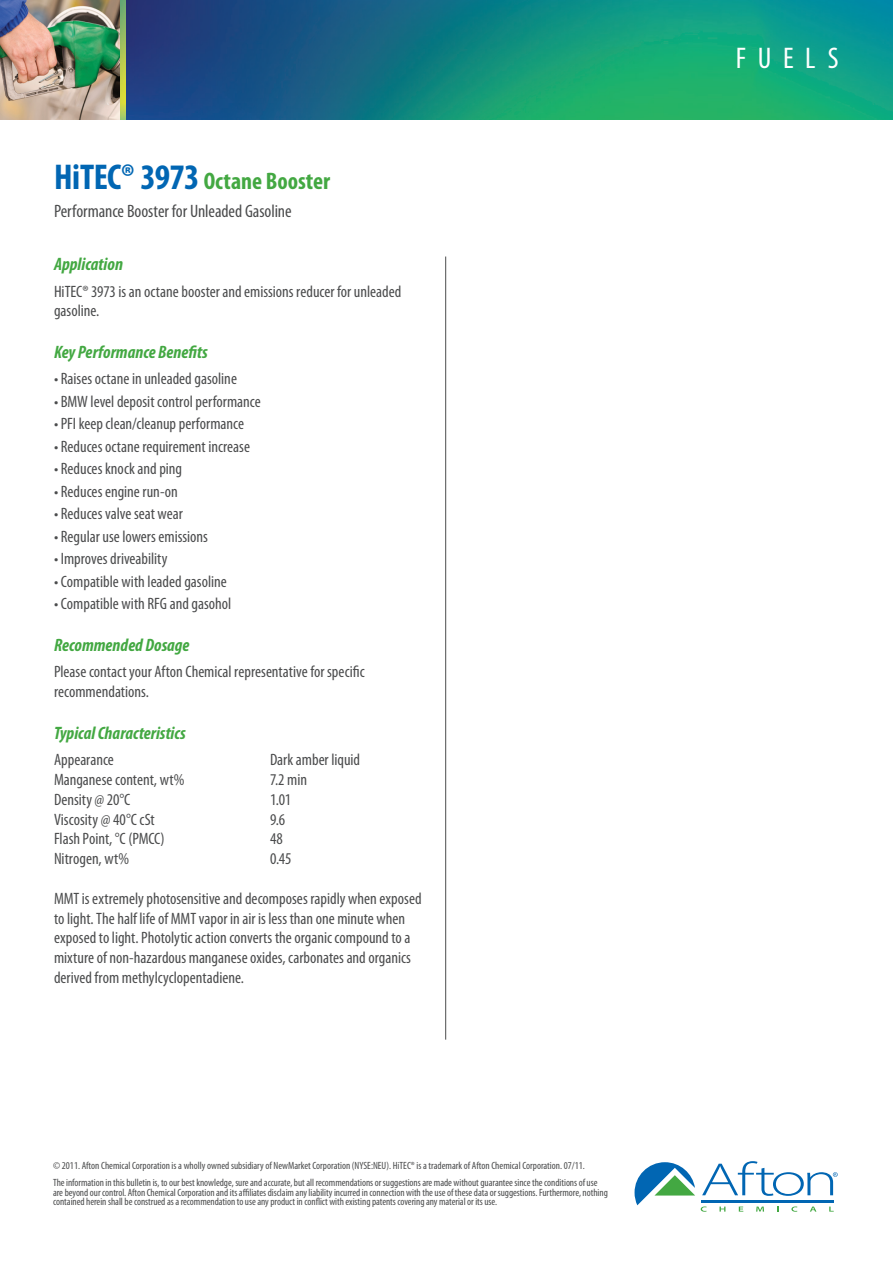
<style>
.page{position:relative;width:893px;height:1263px;background:#fff}
.page>*{position:absolute;margin:0;border:0;box-sizing:border-box;transform-origin:0 0}
.t1{font:condensed 30px "Myriad Pro";letter-spacing:.39em;color:#fff}
.t2{font:700 condensed 24px "Myriad Pro";color:#43a842}
.t3{font:italic 700 condensed 18px "Myriad Pro";color:#43a842}
.t4{font:condensed 18px "Myriad Pro";letter-spacing:-.005em;color:#4b4c4d}
.t5{font:condensed 16.5px/19.8px "Myriad Pro";color:#4b4c4d}
.t6{font:condensed 10.5px/9.8px "Myriad Pro";letter-spacing:-.005em;color:#4b4c4d}
.s1{font-size:36px;color:#0166b3}
</style>
<div class="page">
<img style="left:125px;top:0;width:768px;height:119px">
<img style="left:119px;top:0;width:6px;height:119px">
<hr style="left:701px;top:1200px;width:132px;height:3px;background:#0166b3">
<svg style="left:701px;top:1206px;width:6px;height:6px"></svg>
<svg style="left:719px;top:1206px;width:6px;height:5px"></svg>
<svg style="left:739px;top:1206px;width:4px;height:5px"></svg>
<svg style="left:756px;top:1206px;width:8px;height:5px"></svg>
<svg style="left:791px;top:1206px;width:6px;height:6px"></svg>
<svg style="left:810px;top:1206px;width:6px;height:5px"></svg>
<svg style="left:829px;top:1206px;width:5px;height:5px"></svg>
<svg style="left:634px;top:1162px;width:61px;height:43px"></svg>
<svg style="left:702px;top:1161px;width:136px;height:35px"></svg>
<img style="left:0;top:0;width:119px;height:119px">
<hr style="left:445px;top:257px;width:1px;height:783px;background:#4b4c4d">
<p class="t2" style="left:54px;top:166px;width:278px"><span class="s1">HiTEC® 3973</span> Octane Booster</p>
<p class="t4" style="left:54px;top:200px;width:239px">Performance Booster for Unleaded Gasoline</p>
<p class="t3" style="left:54px;top:253px;width:71px">Application</p>
<p class="t5" style="left:54px;top:281px;width:349px">HiTEC® 3973 is an octane booster and emissions reducer for unleaded gasoline.</p>
<p class="t3" style="left:54px;top:341px;width:155px">Key Performance Benefits</p>
<p class="t5" style="left:54px;top:369px;width:184px">• Raises octane in unleaded gasoline</p>
<p class="t5" style="left:54px;top:391px;width:208px">• BMW level deposit control performance</p>
<p class="t5" style="left:54px;top:414px;width:192px">• PFI keep clean/cleanup performance</p>
<p class="t5" style="left:54px;top:436px;width:198px">• Reduces octane requirement increase</p>
<p class="t5" style="left:54px;top:459px;width:130px">• Reduces knock and ping</p>
<p class="t5" style="left:54px;top:481px;width:125px">• Reduces engine run-on</p>
<p class="t5" style="left:54px;top:504px;width:130px">• Reduces valve seat wear</p>
<p class="t5" style="left:54px;top:526px;width:156px">• Regular use lowers emissions</p>
<p class="t5" style="left:54px;top:549px;width:115px">• Improves driveability</p>
<p class="t5" style="left:54px;top:571px;width:174px">• Compatible with leaded gasoline</p>
<p class="t5" style="left:54px;top:594px;width:179px">• Compatible with RFG and gasohol</p>
<p class="t3" style="left:54px;top:633px;width:137px">Recommended Dosage</p>
<p class="t5" style="left:54px;top:662px;width:312px">Please contact your Afton Chemical representative for specific recommendations.</p>
<p class="t3" style="left:54px;top:721px;width:133px">Typical Characteristics</p>
<p class="t5" style="left:54px;top:749px;width:61px">Appearance</p>
<p class="t5" style="left:270px;top:749px;width:92px">Dark amber liquid</p>
<p class="t5" style="left:54px;top:769px;width:132px">Manganese content, wt%</p>
<p class="t5" style="left:270px;top:769px;width:39px">7.2 min</p>
<p class="t5" style="left:54px;top:789px;width:78px">Density @ 20°C</p>
<p class="t5" style="left:270px;top:789px;width:23px">1.01</p>
<p class="t5" style="left:54px;top:809px;width:102px">Viscosity @ 40°C cSt</p>
<p class="t5" style="left:270px;top:809px;width:17px">9.6</p>
<p class="t5" style="left:54px;top:829px;width:112px">Flash Point, °C (PMCC)</p>
<p class="t5" style="left:270px;top:829px;width:14px">48</p>
<p class="t5" style="left:54px;top:848px;width:77px">Nitrogen, wt%</p>
<p class="t5" style="left:270px;top:848px;width:23px">0.45</p>
<p class="t5" style="left:54px;top:888px;width:369px">MMT is extremely photosensitive and decomposes rapidly when exposed to light. The half life of MMT vapor in air is less than one minute when exposed to light. Photolytic action converts the organic compound to a mixture of non-hazardous manganese oxides, carbonates and organics derived from methylcyclopentadiene.</p>
<p class="t6" style="left:53px;top:1161px;width:533px">© 2011. Afton Chemical Corporation is a wholly owned subsidiary of NewMarket Corporation (NYSE:NEU). HiTEC® is a trademark of Afton Chemical Corporation. 07/11.</p>
<p class="t6" style="left:53px;top:1177px;width:556px">The information in this bulletin is, to our best knowledge, sure and accurate, but all recommendations or suggestions are made without guarantee since the conditions of use are beyond our control. Afton Chemical Corporation and its affiliates disclaim any liability incurred in connection with the use of these data or suggestions. Furthermore, nothing contained herein shall be construed as a recommendation to use any product in conflict with existing patents covering any material or its use.</p>
<p class="t1" style="left:736px;top:40px;width:104px">FUELS</p>
</div>
